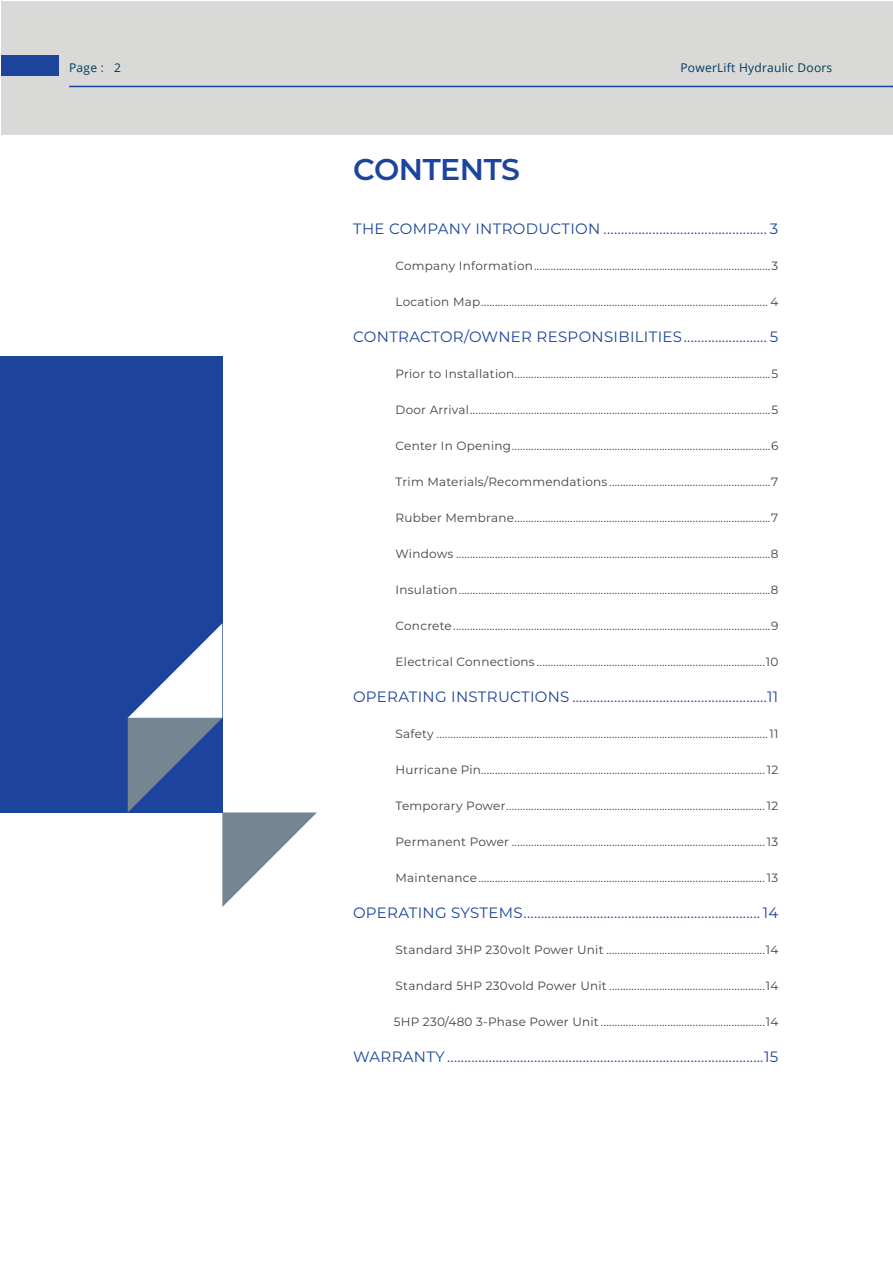
<style>
.page{position:relative;width:893px;height:1263px;background:#fff}
.page>*{position:absolute;margin:0;border:0;box-sizing:border-box;transform-origin:0 0}
.t1{font:600 30px "Montserrat";letter-spacing:-.015em;color:#1c449c}
.t2{font:15px "Montserrat";letter-spacing:.02em;color:#1c449c}
.t3{font:12px "Montserrat";letter-spacing:.02em;color:#414042}
.t4{font:12px "Open Sans";letter-spacing:.02em;color:#003a5f}
</style>
<div class="page">
<div style="left:1px;top:1px;width:891px;height:134px;background:#d9dad7"></div>
<hr style="left:892px;top:0;width:1px;height:134px;background:#d9dad7">
<div style="left:1px;top:56px;width:58px;height:20px;background:#1c449c"></div>
<hr style="left:69px;top:86px;width:824px;height:1px;background:#1c449c">
<div style="left:0;top:356px;width:222px;height:456px;background:#1c449c"></div>
<svg style="left:128px;top:623px;width:189px;height:284px"></svg>
<p class="t4" style="left:69px;top:59px;width:53px">Page : 2</p>
<p class="t4" style="left:680px;top:59px;width:153px">PowerLift Hydraulic Doors</p>
<h1 class="t1" style="left:353px;top:148px;width:168px">CONTENTS</h1>
<p class="t2" style="left:353px;top:218px;width:427px">THE COMPANY INTRODUCTION ............................................... 3</p>
<p class="t3" style="left:396px;top:257px;width:384px">Company Information.....................................................................................3</p>
<p class="t3" style="left:396px;top:293px;width:384px">Location Map....................................................................................................... 4</p>
<p class="t2" style="left:353px;top:326px;width:427px">CONTRACTOR/OWNER RESPONSIBILITIES........................ 5</p>
<p class="t3" style="left:396px;top:365px;width:384px">Prior to Installation............................................................................................5</p>
<p class="t3" style="left:396px;top:401px;width:384px">Door Arrival............................................................................................................5</p>
<p class="t3" style="left:396px;top:437px;width:384px">Center In Opening.............................................................................................6</p>
<p class="t3" style="left:396px;top:473px;width:384px">Trim Materials/Recommendations ..........................................................7</p>
<p class="t3" style="left:396px;top:509px;width:384px">Rubber Membrane............................................................................................7</p>
<p class="t3" style="left:396px;top:545px;width:384px">Windows .................................................................................................................8</p>
<p class="t3" style="left:396px;top:581px;width:384px">Insulation................................................................................................................8</p>
<p class="t3" style="left:396px;top:617px;width:384px">Concrete..................................................................................................................9</p>
<p class="t3" style="left:396px;top:653px;width:384px">Electrical Connections ..................................................................................10</p>
<p class="t2" style="left:353px;top:686px;width:427px">OPERATING INSTRUCTIONS ........................................................11</p>
<p class="t3" style="left:396px;top:725px;width:384px">Safety .......................................................................................................................11</p>
<p class="t3" style="left:396px;top:761px;width:384px">Hurricane Pin......................................................................................................12</p>
<p class="t3" style="left:396px;top:797px;width:384px">Temporary Power.............................................................................................12</p>
<p class="t3" style="left:396px;top:833px;width:384px">Permanent Power ...........................................................................................13</p>
<p class="t3" style="left:396px;top:869px;width:384px">Maintenance.......................................................................................................13</p>
<p class="t2" style="left:353px;top:902px;width:427px">OPERATING SYSTEMS.................................................................... 14</p>
<p class="t3" style="left:396px;top:941px;width:384px">Standard 3HP 230volt Power Unit .........................................................14</p>
<p class="t3" style="left:396px;top:977px;width:384px">Standard 5HP 230vold Power Unit ........................................................14</p>
<p class="t3" style="left:394px;top:1013px;width:386px">5HP 230/480 3-Phase Power Unit ...........................................................14</p>
<p class="t2" style="left:353px;top:1046px;width:427px">WARRANTY...........................................................................................15</p>
</div>
